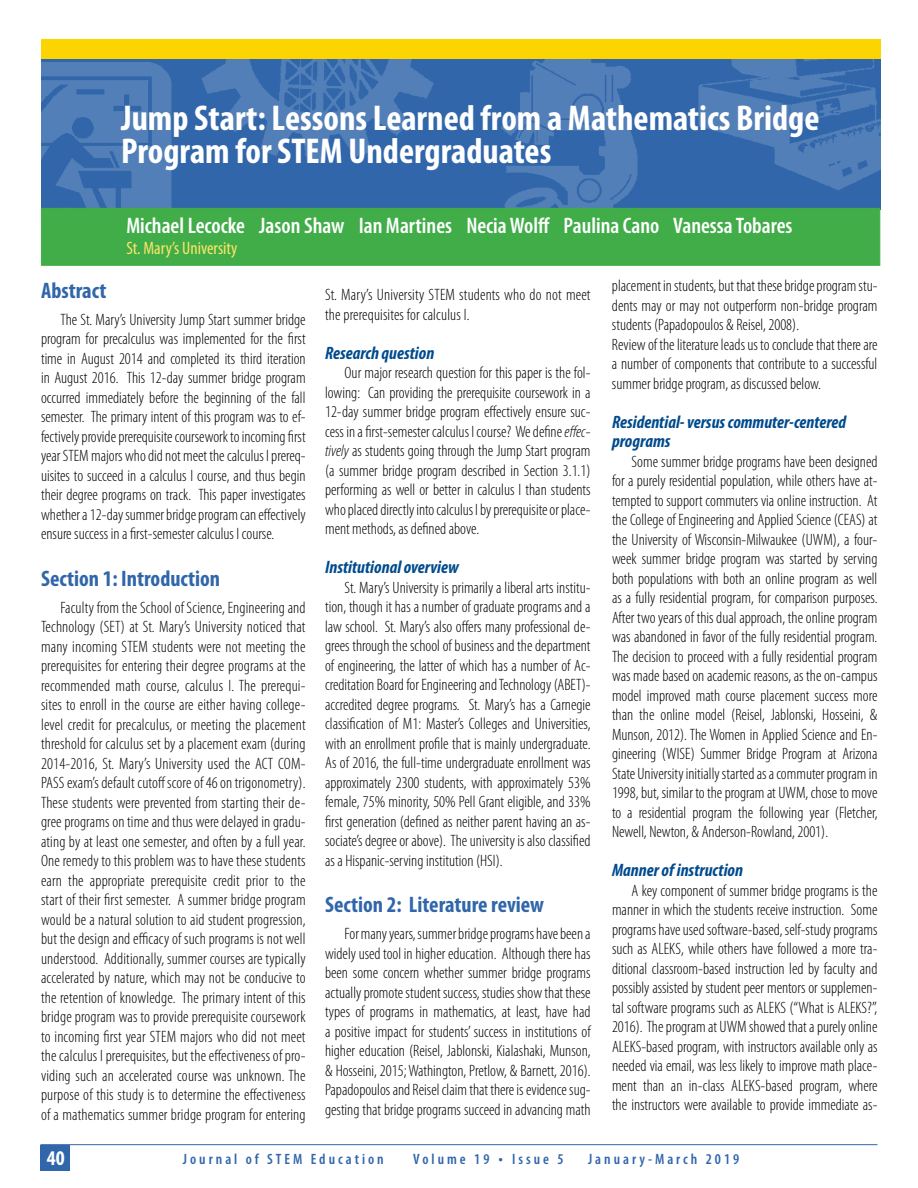
<style>
.page{position:relative;width:918px;height:1188px;background:#fff}
.page>*{position:absolute;margin:0;border:0;box-sizing:border-box;transform-origin:0 0}
.t1{font:700 condensed 36px/33px "Myriad Pro";color:#fff}
.t2{font:600 condensed 22.5px "Myriad Pro";color:#fff}
.t3{font:700 condensed 22.5px "Myriad Pro";color:#3166aa}
.t4{font:700 condensed 21px "Myriad Pro";color:#fff}
.t5{font:italic 700 condensed 18px/19.5px "Myriad Pro";color:#004b8d}
.t6{font:condensed 18px "Myriad Pro";color:#fde566}
.t7{font:300 condensed 16.5px/19.5px "Myriad Pro";color:#000;text-align:justify}
.t8{font:600 condensed 15px "Myriad Pro";letter-spacing:.2em;color:#3166aa}
.s1{font-style:italic}
.s2{font-size:16.5px}
</style>
<div class="page">
<hr style="left:40px;top:1144px;width:838px;height:1px;background:#3166aa">
<div style="left:40px;top:1145px;width:30px;height:26px;background:#3166aa"></div>
<div style="left:41px;top:44px;width:839px;height:166px;background:#3166aa"></div>
<img style="left:490px;top:59px;width:154px;height:149px">
<img style="left:202px;top:59px;width:232px;height:104px">
<img style="left:698px;top:59px;width:182px;height:131px">
<img style="left:41px;top:63px;width:131px;height:145px">
<div style="left:41px;top:40px;width:840px;height:19px;background:#fcd400"></div>
<div style="left:41px;top:208px;width:839px;height:58px;background:#41ad49;border:1px solid #41ad49"></div>
<h1 class="t1" style="left:121px;top:101px;width:700px">Jump Start: Lessons Learned from a Mathematics Bridge<br>Program for STEM Undergraduates</h1>
<h2 class="t2" style="left:126px;top:212px;width:668px">Michael Lecocke Jason Shaw Ian Martines Necia Wolff Paulina Cano Vanessa Tobares</h2>
<p class="t6" style="left:126px;top:237px;width:113px">St. Mary’s University</p>
<h2 class="t3" style="left:41px;top:276px;width:67px">Abstract</h2>
<p class="t7" style="left:41px;top:309px;width:266px;text-indent:20px">The St. Mary’s University Jump Start summer bridge program for precalculus was implemented for the first time in August 2014 and completed its third iteration in August 2016. This 12-day summer bridge program occurred immediately before the beginning of the fall semester. The primary intent of this program was to ef&shy;fectively provide prerequisite coursework to incoming first year STEM majors who did not meet the calculus I prereq&shy;uisites to succeed in a calculus I course, and thus begin their degree programs on track. This paper investigates whether a 12-day summer bridge program can effectively ensure success in a first-semester calculus I course.</p>
<h2 class="t3" style="left:41px;top:564px;width:181px">Section 1: Introduction</h2>
<p class="t7" style="left:41px;top:597px;width:266px;text-indent:20px">Faculty from the School of Science, Engineering and Technology (SET) at St. Mary’s University noticed that many incoming STEM students were not meeting the prerequisites for entering their degree programs at the recommended math course, calculus I. The prerequi&shy;sites to enroll in the course are either having college&shy;level credit for precalculus, or meeting the placement threshold for calculus set by a placement exam (during 2014-2016, St. Mary’s University used the ACT COM-PASS exam’s default cutoff score of 46 on trigonometry).<br>These students were prevented from starting their de&shy;gree programs on time and thus were delayed in gradu&shy;ating by at least one semester, and often by a full year.<br>One remedy to this problem was to have these students earn the appropriate prerequisite credit prior to the start of their first semester. A summer bridge program would be a natural solution to aid student progression, but the design and efficacy of such programs is not well understood. Additionally, summer courses are typically accelerated by nature, which may not be conducive to the retention of knowledge. The primary intent of this bridge program was to provide prerequisite coursework to incoming first year STEM majors who did not meet the calculus I prerequisites, but the effectiveness of pro&shy;viding such an accelerated course was unknown. The purpose of this study is to determine the effectiveness of a mathematics summer bridge program for entering</p>
<p class="t7" style="left:325px;top:285px;width:267px">St. Mary’s University STEM students who do not meet the prerequisites for calculus I.</p>
<p class="t5" style="left:325px;top:343px;width:111px">Research question</p>
<p class="t7" style="left:325px;top:363px;width:267px;text-indent:20px">Our major research question for this paper is the fol&shy;lowing: Can providing the prerequisite coursework in a 12-day summer bridge program effectively ensure suc&shy;cess in a first-semester calculus I course? We define <span class="s1">effec&shy;tively</span> as students going through the Jump Start program (a summer bridge program described in Section 3.1.1) performing as well or better in calculus I than students who placed directly into calculus I by prerequisite or place&shy;ment methods, as defined above.</p>
<p class="t5" style="left:325px;top:557px;width:135px">Institutional overview</p>
<p class="t7" style="left:325px;top:577px;width:267px;text-indent:20px">St. Mary’s University is primarily a liberal arts institu&shy;tion, though it has a number of graduate programs and a law school. St. Mary’s also offers many professional de&shy;grees through the school of business and the department of engineering, the latter of which has a number of Ac&shy;creditation Board for Engineering and Technology (ABET)- accredited degree programs. St. Mary’s has a Carnegie classification of M1: Master’s Colleges and Universities, with an enrollment profile that is mainly undergraduate.<br>As of 2016, the full-time undergraduate enrollment was approximately 2300 students, with approximately 53% female, 75% minority, 50% Pell Grant eligible, and 33% first generation (defined as neither parent having an as&shy;sociate’s degree or above). The university is also classified as a Hispanic-serving institution (HSI).</p>
<h2 class="t3" style="left:325px;top:891px;width:221px">Section 2: Literature review</h2>
<p class="t7" style="left:325px;top:924px;width:267px;text-indent:20px">For many years, summer bridge programs have been a widely used tool in higher education. Although there has been some concern whether summer bridge programs actually promote student success, studies show that these types of programs in mathematics, at least, have had a positive impact for students’ success in institutions of higher education (Reisel, Jablonski, Kialashaki, Munson, &amp; Hosseini, 2015; Wathington, Pretlow, &amp; Barnett, 2016).<br>Papadopoulos and Reisel claim that there is evidence sug&shy;gesting that bridge programs succeed in advancing math</p>
<p class="t7" style="left:612px;top:276px;width:267px;text-align:left">placement in students, but that these bridge program stu&shy;dents may or may not outperform non-bridge program students (Papadopoulos &amp; Reisel, 2008).<br>Review of the literature leads us to conclude that there are a number of components that contribute to a successful summer bridge program, as discussed below.</p>
<p class="t5" style="left:612px;top:411px;width:236px">Residential- versus commuter-centered programs</p>
<p class="t7" style="left:612px;top:451px;width:267px;text-indent:20px">Some summer bridge programs have been designed for a purely residential population, while others have at&shy;tempted to support commuters via online instruction. At the College of Engineering and Applied Science (CEAS) at the University of Wisconsin-Milwaukee (UWM), a four&shy;week summer bridge program was started by serving both populations with both an online program as well as a fully residential program, for comparison purposes.<br>After two years of this dual approach, the online program was abandoned in favor of the fully residential program.<br>The decision to proceed with a fully residential program was made based on academic reasons, as the on-campus model improved math course placement success more than the online model (Reisel, Jablonski, Hosseini, &amp; Munson, 2012). The Women in Applied Science and En&shy;gineering (WISE) Summer Bridge Program at Arizona State University initially started as a commuter program in 1998, but, similar to the program at UWM, chose to move to a residential program the following year (Fletcher, Newell, Newton, &amp; Anderson-Rowland, 2001).</p>
<p class="t5" style="left:612px;top:860px;width:133px">Manner of instruction</p>
<p class="t7" style="left:612px;top:880px;width:267px;text-indent:20px">A key component of summer bridge programs is the manner in which the students receive instruction. Some programs have used software-based, self-study programs such as ALEKS, while others have followed a more tra&shy;ditional classroom-based instruction led by faculty and possibly assisted by student peer mentors or supplemen&shy;tal software programs such as ALEKS (“What is ALEKS?”, 2016). The program at UWM showed that a purely online ALEKS-based program, with instructors available only as needed via email, was less likely to improve math place&shy;ment than an in-class ALEKS-based program, where the instructors were available to provide immediate as-</p>
<p class="t4" style="left:47px;top:1145px;width:19px">40</p>
<p class="t8" style="left:183px;top:1150px;width:202px">Journal of STEM Education</p>
<p class="t8" style="left:413px;top:1150px;width:152px">Volume 19 <span class="s2">•</span> Issue 5</p>
<p class="t8" style="left:588px;top:1150px;width:153px">January-March 2019</p>
</div>
